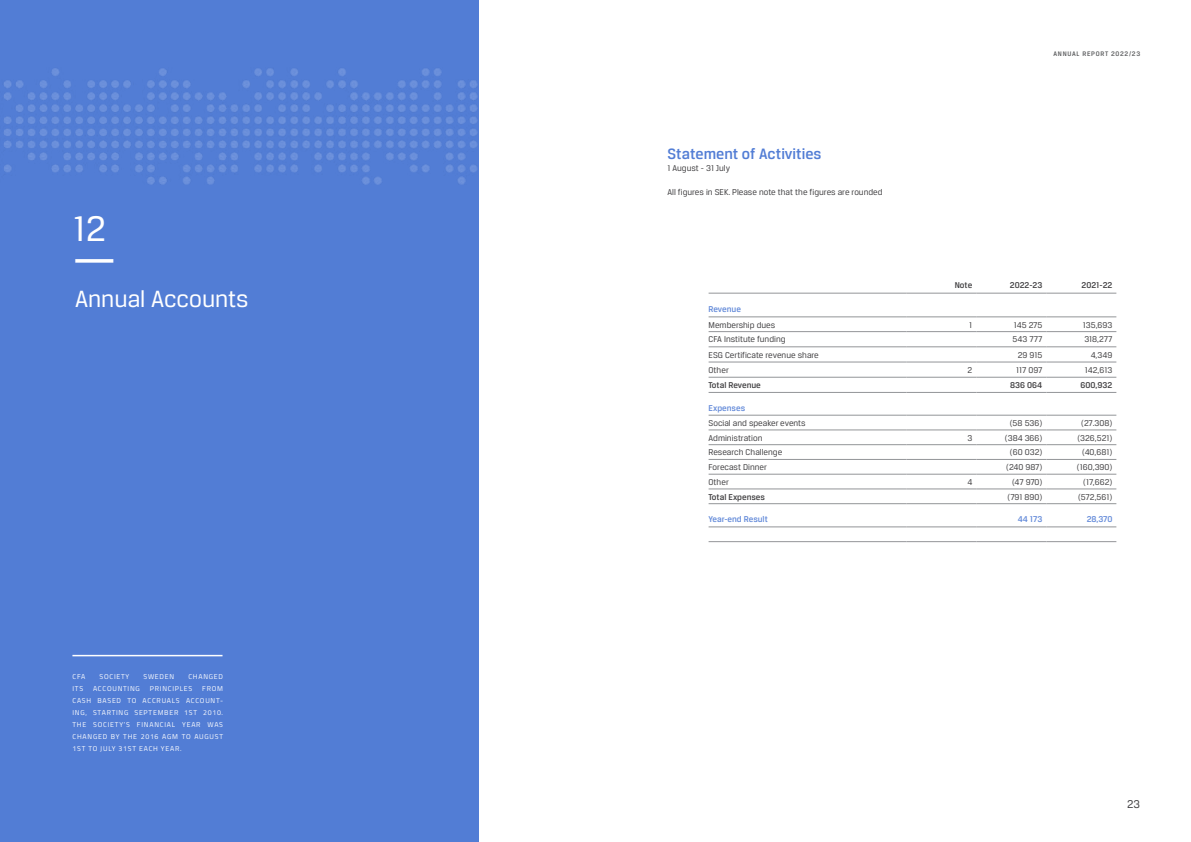
<style>
.page{position:relative;width:1191px;height:842px;background:#fff}
.page>*{position:absolute;margin:0;border:0;box-sizing:border-box;transform-origin:0 0}
.t1{font:38px "CFA Breuer Text";color:#fff}
.t2{font:600 38px "Titillium Web";color:#fff}
.t3{font:25px "CFA Breuer Text";color:#fff}
.t4{font:500 16px "CFA Breuer Text";color:#527dd5}
.t5{font:12px "CFA Breuer Text";color:#414042}
.t6{font:9px "CFA Breuer Text";color:#414042}
.t7{font:500 9px "CFA Breuer Text";color:#414042}
.t8{font:500 9px "CFA Breuer Text";color:#638ad9}
.t9{font:7px/12px "Titillium Web";letter-spacing:.11em;color:#fff;text-align:justify}
.t10{font:500 7px "CFA Breuer Text";letter-spacing:.1em;color:#58595b}
</style>
<div class="page">
<hr style="left:708px;top:293px;width:198px;height:1px;background:#939598">
<hr style="left:906px;top:293px;width:70px;height:1px;background:#939598">
<hr style="left:976px;top:293px;width:70px;height:1px;background:#939598">
<hr style="left:1046px;top:293px;width:70px;height:1px;background:#939598">
<hr style="left:708px;top:317px;width:198px;height:1px;background:#939598">
<hr style="left:906px;top:317px;width:70px;height:1px;background:#939598">
<hr style="left:976px;top:317px;width:70px;height:1px;background:#939598">
<hr style="left:1046px;top:317px;width:70px;height:1px;background:#939598">
<hr style="left:708px;top:331px;width:198px;height:1px;background:#939598">
<hr style="left:906px;top:331px;width:70px;height:1px;background:#939598">
<hr style="left:976px;top:331px;width:70px;height:1px;background:#939598">
<hr style="left:1046px;top:331px;width:70px;height:1px;background:#939598">
<hr style="left:708px;top:347px;width:198px;height:1px;background:#939598">
<hr style="left:906px;top:347px;width:70px;height:1px;background:#939598">
<hr style="left:976px;top:347px;width:70px;height:1px;background:#939598">
<hr style="left:1046px;top:347px;width:70px;height:1px;background:#939598">
<hr style="left:708px;top:362px;width:198px;height:1px;background:#939598">
<hr style="left:906px;top:362px;width:70px;height:1px;background:#939598">
<hr style="left:976px;top:362px;width:70px;height:1px;background:#939598">
<hr style="left:1046px;top:362px;width:70px;height:1px;background:#939598">
<hr style="left:708px;top:377px;width:198px;height:1px;background:#939598">
<hr style="left:906px;top:377px;width:70px;height:1px;background:#939598">
<hr style="left:976px;top:377px;width:70px;height:1px;background:#939598">
<hr style="left:1046px;top:377px;width:70px;height:1px;background:#939598">
<hr style="left:708px;top:392px;width:198px;height:1px;background:#939598">
<hr style="left:906px;top:392px;width:70px;height:1px;background:#939598">
<hr style="left:976px;top:392px;width:70px;height:1px;background:#939598">
<hr style="left:1046px;top:392px;width:70px;height:1px;background:#939598">
<hr style="left:708px;top:415px;width:198px;height:1px;background:#939598">
<hr style="left:906px;top:415px;width:70px;height:1px;background:#939598">
<hr style="left:976px;top:415px;width:70px;height:1px;background:#939598">
<hr style="left:1046px;top:415px;width:70px;height:1px;background:#939598">
<hr style="left:708px;top:430px;width:198px;height:1px;background:#939598">
<hr style="left:906px;top:430px;width:70px;height:1px;background:#939598">
<hr style="left:976px;top:430px;width:70px;height:1px;background:#939598">
<hr style="left:1046px;top:430px;width:70px;height:1px;background:#939598">
<hr style="left:708px;top:444px;width:198px;height:1px;background:#939598">
<hr style="left:906px;top:444px;width:70px;height:1px;background:#939598">
<hr style="left:976px;top:444px;width:70px;height:1px;background:#939598">
<hr style="left:1046px;top:444px;width:70px;height:1px;background:#939598">
<hr style="left:708px;top:459px;width:198px;height:1px;background:#939598">
<hr style="left:906px;top:459px;width:70px;height:1px;background:#939598">
<hr style="left:976px;top:459px;width:70px;height:1px;background:#939598">
<hr style="left:1046px;top:459px;width:70px;height:1px;background:#939598">
<hr style="left:708px;top:474px;width:198px;height:1px;background:#939598">
<hr style="left:906px;top:474px;width:70px;height:1px;background:#939598">
<hr style="left:976px;top:474px;width:70px;height:1px;background:#939598">
<hr style="left:1046px;top:474px;width:70px;height:1px;background:#939598">
<hr style="left:708px;top:489px;width:198px;height:1px;background:#939598">
<hr style="left:906px;top:489px;width:70px;height:1px;background:#939598">
<hr style="left:976px;top:489px;width:70px;height:1px;background:#939598">
<hr style="left:1046px;top:489px;width:70px;height:1px;background:#939598">
<hr style="left:708px;top:503px;width:198px;height:1px;background:#939598">
<hr style="left:906px;top:503px;width:70px;height:1px;background:#939598">
<hr style="left:976px;top:503px;width:70px;height:1px;background:#939598">
<hr style="left:1046px;top:503px;width:70px;height:1px;background:#939598">
<hr style="left:708px;top:527px;width:198px;height:1px;background:#939598">
<hr style="left:906px;top:527px;width:70px;height:1px;background:#939598">
<hr style="left:976px;top:527px;width:70px;height:1px;background:#939598">
<hr style="left:1046px;top:527px;width:70px;height:1px;background:#939598">
<hr style="left:708px;top:541px;width:198px;height:1px;background:#939598">
<hr style="left:906px;top:541px;width:70px;height:1px;background:#939598">
<hr style="left:976px;top:541px;width:70px;height:1px;background:#939598">
<hr style="left:1046px;top:541px;width:70px;height:1px;background:#939598">
<div style="left:0;top:0;width:478px;height:842px;background:#527dd5"></div>
<hr style="left:72px;top:655px;width:150px;height:1px;background:#fff">
<img style="left:4px;top:68px;width:473px;height:116px">
<h1 class="t1" style="left:73px;top:208px;width:34px">12</h1>
<h1 class="t2" style="left:73px;top:229px;width:44px">—</h1>
<h2 class="t3" style="left:75px;top:285px;width:175px">Annual Accounts</h2>
<p class="t9" style="left:72px;top:670px;width:14px">CFA</p>
<p class="t9" style="left:99px;top:670px;width:31px">SOCIETY</p>
<p class="t9" style="left:143px;top:670px;width:32px">SWEDEN</p>
<p class="t9" style="left:188px;top:670px;width:36px">CHANGED</p>
<p class="t9" style="left:72px;top:682px;width:12px">ITS</p>
<p class="t9" style="left:93px;top:682px;width:48px">ACCOUNTING</p>
<p class="t9" style="left:150px;top:682px;width:44px">PRINCIPLES</p>
<p class="t9" style="left:72px;top:682px;width:152px;text-indent:130px">FROM CASH BASED TO ACCRUALS ACCOUNT-ING, STARTING SEPTEMBER 1ST 2010.<br>THE SOCIETY’S FINANCIAL YEAR WAS CHANGED BY THE 2016 AGM TO AUGUST 1ST TO JULY 31ST EACH YEAR.</p>
<h3 class="t4" style="left:667px;top:145px;width:156px">Statement of Activities</h3>
<p class="t6" style="left:667px;top:163px;width:64px">1 August - 31 July</p>
<p class="t6" style="left:667px;top:187px;width:217px">All figures in SEK. Please note that the figures are rounded</p>
<p class="t10" style="left:1053px;top:50px;width:88px">ANNUAL REPORT 2022/23</p>
<p class="t7" style="left:954px;top:280px;width:19px">Note</p>
<p class="t7" style="left:1009px;top:280px;width:34px">2022-23</p>
<p class="t7" style="left:1081px;top:280px;width:32px">2021-22</p>
<p class="t8" style="left:708px;top:304px;width:34px">Revenue</p>
<p class="t6" style="left:708px;top:320px;width:68px">Membership dues</p>
<p class="t6" style="left:969px;top:320px;width:5px">1</p>
<p class="t6" style="left:1013px;top:320px;width:30px">145 275</p>
<p class="t6" style="left:1082px;top:320px;width:31px">135,693</p>
<p class="t6" style="left:708px;top:334px;width:78px">CFA Institute funding</p>
<p class="t6" style="left:1012px;top:334px;width:31px">543 777</p>
<p class="t6" style="left:1084px;top:334px;width:30px">318,277</p>
<p class="t6" style="left:708px;top:350px;width:112px">ESG Certificate revenue share</p>
<p class="t6" style="left:1017px;top:350px;width:26px">29 915</p>
<p class="t6" style="left:1090px;top:350px;width:23px">4,349</p>
<p class="t6" style="left:708px;top:365px;width:22px">Other</p>
<p class="t6" style="left:967px;top:365px;width:6px">2</p>
<p class="t6" style="left:1016px;top:365px;width:28px">117 097</p>
<p class="t6" style="left:1084px;top:365px;width:29px">142,613</p>
<p class="t7" style="left:708px;top:380px;width:54px">Total Revenue</p>
<p class="t7" style="left:1010px;top:380px;width:34px">836 064</p>
<p class="t7" style="left:1080px;top:380px;width:33px">600,932</p>
<p class="t8" style="left:708px;top:403px;width:38px">Expenses</p>
<p class="t6" style="left:708px;top:418px;width:98px">Social and speaker events</p>
<p class="t6" style="left:1009px;top:418px;width:34px">(58 536)</p>
<p class="t6" style="left:1081px;top:418px;width:33px">(27.308)</p>
<p class="t6" style="left:708px;top:433px;width:55px">Administration</p>
<p class="t6" style="left:967px;top:433px;width:6px">3</p>
<p class="t6" style="left:1004px;top:433px;width:39px">(384 366)</p>
<p class="t6" style="left:1077px;top:433px;width:36px">(326,521)</p>
<p class="t6" style="left:708px;top:447px;width:75px">Research Challenge</p>
<p class="t6" style="left:1010px;top:447px;width:34px">(60 032)</p>
<p class="t6" style="left:1082px;top:447px;width:32px">(40,681)</p>
<p class="t6" style="left:708px;top:462px;width:60px">Forecast Dinner</p>
<p class="t6" style="left:1006px;top:462px;width:38px">(240 987)</p>
<p class="t6" style="left:1077px;top:462px;width:37px">(160,390)</p>
<p class="t6" style="left:708px;top:477px;width:22px">Other</p>
<p class="t6" style="left:967px;top:477px;width:6px">4</p>
<p class="t6" style="left:1012px;top:477px;width:32px">(47 970)</p>
<p class="t6" style="left:1083px;top:477px;width:31px">(17,662)</p>
<p class="t7" style="left:708px;top:492px;width:58px">Total Expenses</p>
<p class="t6" style="left:1007px;top:492px;width:36px">(791 890)</p>
<p class="t6" style="left:1078px;top:492px;width:36px">(572,561)</p>
<p class="t8" style="left:708px;top:514px;width:61px">Year-end Result</p>
<p class="t8" style="left:1017px;top:514px;width:26px">44 173</p>
<p class="t8" style="left:1086px;top:514px;width:27px">28,370</p>
<h3 class="t5" style="left:1127px;top:797px;width:14px">23</h3>
</div>
